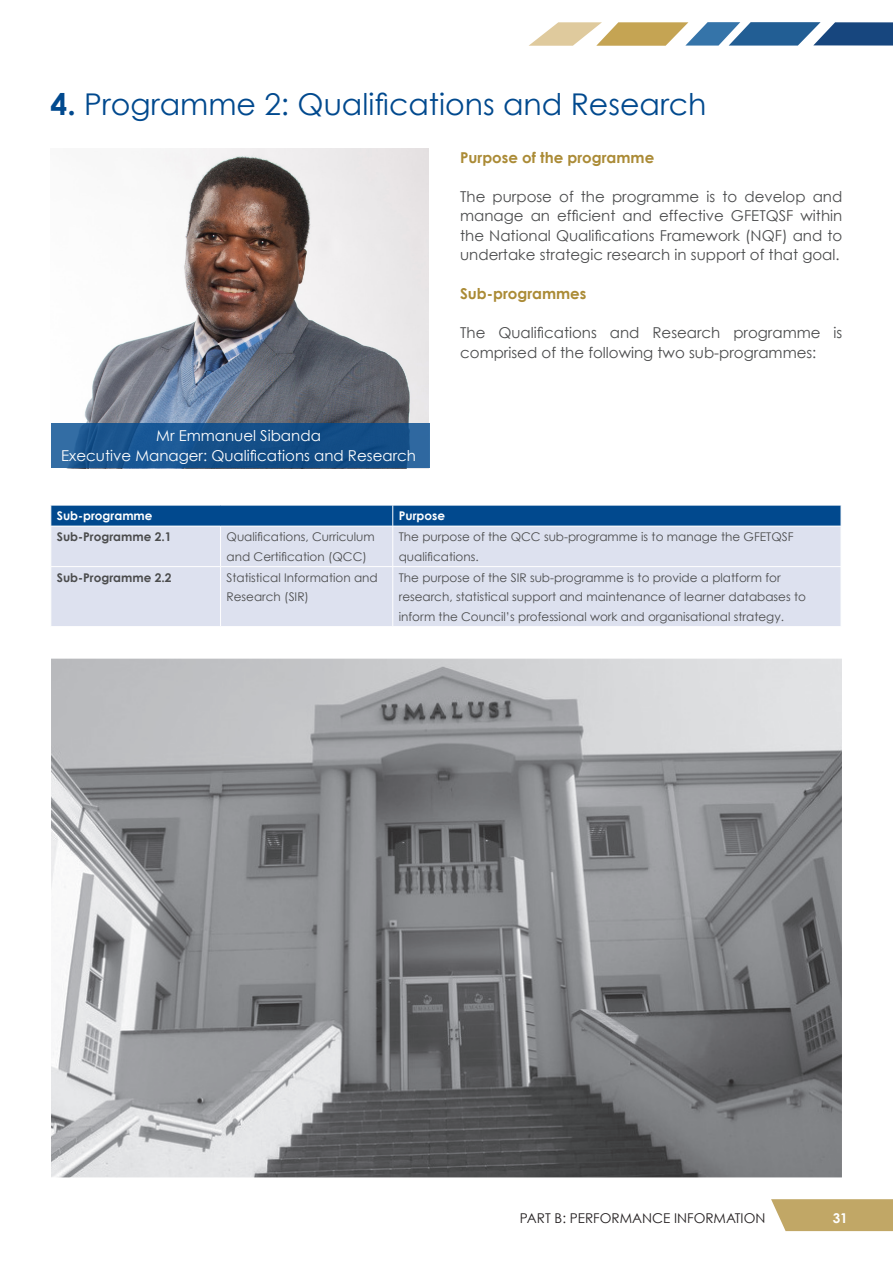
<style>
.page{position:relative;width:893px;height:1263px;background:#fff}
.page>*{position:absolute;margin:0;border:0;box-sizing:border-box;transform-origin:0 0}
.t1{font:30px "Century Gothic";color:#01498e}
.t2{font:15px/19.5px "Century Gothic";color:#4b4c4d;text-align:justify}
.t3{font:15px "Century Gothic";color:#fff}
.t4{font:700 15px "Century Gothic";color:#ab8b36}
.t5{font:13.5px "Century Gothic";color:#231f20}
.t6{font:700 13.5px "Century Gothic";color:#fff}
.t7{font:12px/19.5px "Century Gothic";color:#4b4c4d}
.t8{font:700 12px "Century Gothic";color:#4b4c4d}
.t9{font:700 12px "Century Gothic";color:#fff}
.s1{font-weight:700}
</style>
<div class="page">
<svg style="left:771px;top:1199px;width:122px;height:32px;background:#c5ac70"></svg>
<svg style="left:529px;top:22px;width:364px;height:24px"></svg>
<div style="left:52px;top:527px;width:789px;height:99px;background:#dde1ef"></div>
<svg style="left:51px;top:505px;width:790px;height:21px;background:#0d5293"></svg>
<hr style="left:220px;top:526px;width:1px;height:40px;background:#fff">
<hr style="left:392px;top:526px;width:1px;height:40px;background:#fff">
<hr style="left:51px;top:566px;width:170px;height:1px;background:#fff">
<hr style="left:221px;top:566px;width:172px;height:1px;background:#fff">
<hr style="left:220px;top:567px;width:1px;height:59px;background:#fff">
<hr style="left:393px;top:566px;width:448px;height:1px;background:#fff">
<hr style="left:392px;top:567px;width:1px;height:59px;background:#fff">
<img style="left:66px;top:148px;width:363px;height:321px">
<svg style="left:51px;top:423px;width:379px;height:45px;background:#18538d"></svg>
<img style="left:51px;top:659px;width:791px;height:518px">
<p class="t1" style="left:51px;top:86px;width:657px"><span class="s1">4.</span> Programme 2: Qualifications and Research</p>
<p class="t4" style="left:460px;top:148px;width:196px">Purpose of the programme</p>
<p class="t2" style="left:460px;top:186px;width:384px">The purpose of the programme is to develop and manage an efficient and effective GFETQSF within the National Qualifications Framework (NQF) and to undertake strategic research in support of that goal.</p>
<p class="t4" style="left:460px;top:284px;width:128px">Sub-programmes</p>
<p class="t2" style="left:460px;top:323px;width:384px">The Qualifications and Research programme is comprised of the following two sub-programmes:</p>
<p class="t3" style="left:156px;top:427px;width:166px">Mr Emmanuel Sibanda</p>
<p class="t3" style="left:61px;top:446px;width:356px">Executive Manager: Qualifications and Research</p>
<p class="t9" style="left:57px;top:508px;width:97px">Sub-programme</p>
<p class="t9" style="left:399px;top:508px;width:48px">Purpose</p>
<p class="t8" style="left:57px;top:529px;width:116px">Sub-Programme 2.1</p>
<p class="t7" style="left:227px;top:527px;width:150px">Qualifications, Curriculum and Certification (QCC)</p>
<p class="t7" style="left:399px;top:527px;width:396px">The purpose of the QCC sub-programme is to manage the GFETQSF qualifications.</p>
<p class="t8" style="left:57px;top:570px;width:116px">Sub-Programme 2.2</p>
<p class="t7" style="left:227px;top:567px;width:153px">Statistical Information and<br>Research (SIR)</p>
<p class="t7" style="left:399px;top:567px;width:409px">The purpose of the SIR sub-programme is to provide a platform for research, statistical support and maintenance of learner databases to inform the Council’s professional work and organisational strategy.</p>
<p class="t5" style="left:520px;top:1210px;width:247px">PART B: PERFORMANCE INFORMATION</p>
<p class="t6" style="left:833px;top:1209px;width:17px">31</p>
</div>
